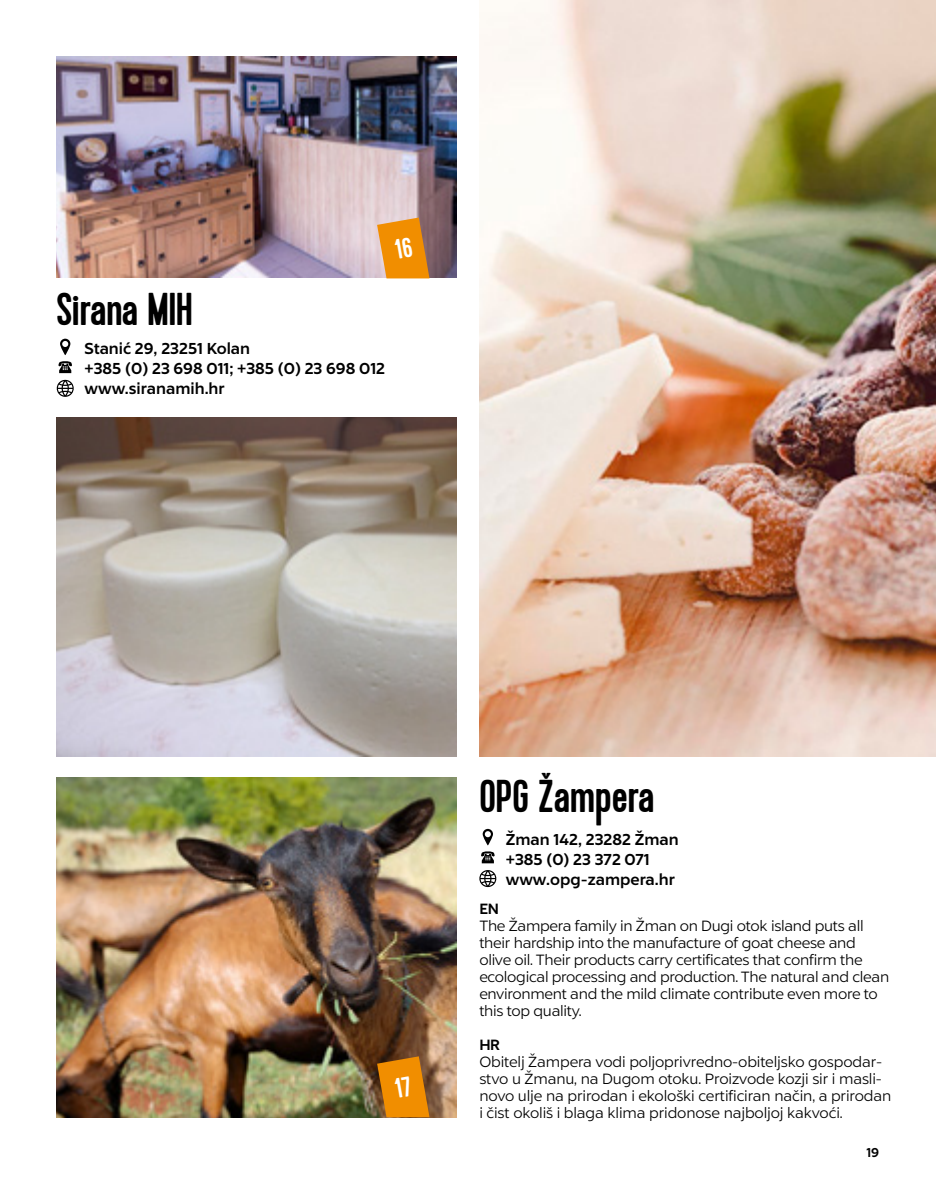
<style>
.page{position:relative;width:936px;height:1191px;background:#fff}
.page>*{position:absolute;margin:0;border:0;box-sizing:border-box;transform-origin:0 0}
.t1{font:46px "Kapra";color:#000}
.t2{font:700 16px/20px "Liszt FY";color:#000}
.t3{font:15px/17px "Liszt FY";letter-spacing:-.02em;color:#000}
.t4{font:700 15px "Liszt FY";color:#000}
.t5{font:700 13px "Liszt FY";color:#000}
</style>
<div class="page">
<img style="left:57px;top:57px;width:399px;height:221px">
<img style="left:57px;top:417px;width:399px;height:339px">
<svg style="left:58px;top:339px;width:14px;height:34px"></svg>
<svg style="left:56px;top:380px;width:18px;height:17px"></svg>
<img style="left:57px;top:778px;width:399px;height:339px">
<svg style="left:481px;top:829px;width:13px;height:34px"></svg>
<svg style="left:479px;top:870px;width:18px;height:17px"></svg>
<img style="left:479px;top:0;width:456px;height:756px">
<svg style="left:377px;top:217px;width:52px;height:61px;background:#e49226"></svg>
<svg style="left:377px;top:1056px;width:52px;height:61px;background:#d17d09"></svg>
<h1 class="t1" style="left:57px;top:282px;width:137px">Sirana MIH</h1>
<p class="t2" style="left:85px;top:339px;width:302px">Stanić 29, 23251 Kolan<br>+385 (0) 23 698 011; +385 (0) 23 698 012 www.siranamih.hr</p>
<h1 class="t1" style="left:479px;top:770px;width:176px">OPG Žampera</h1>
<p class="t2" style="left:505px;top:829px;width:174px">Žman 142, 23282 Žman +385 (0) 23 372 071 www.opg-zampera.hr</p>
<p class="t4" style="left:479px;top:899px;width:21px">EN</p>
<p class="t3" style="left:479px;top:916px;width:411px">The Žampera family in Žman on Dugi otok island puts all their hardship into the manufacture of goat cheese and olive oil. Their products carry certificates that confirm the ecological processing and production. The natural and clean environment and the mild climate contribute even more to this top quality.</p>
<p class="t4" style="left:479px;top:1035px;width:22px">HR</p>
<p class="t3" style="left:479px;top:1052px;width:413px">Obitelj Žampera vodi poljoprivredno-obiteljsko gospodar&shy;stvo u Žmanu, na Dugom otoku. Proizvode kozji sir i masli&shy;novo ulje na prirodan i ekološki certificiran način, a prirodan i čist okoliš i blaga klima pridonose najboljoj kakvoći.</p>
<p class="t5" style="left:866px;top:1144px;width:14px">19</p>
</div>
